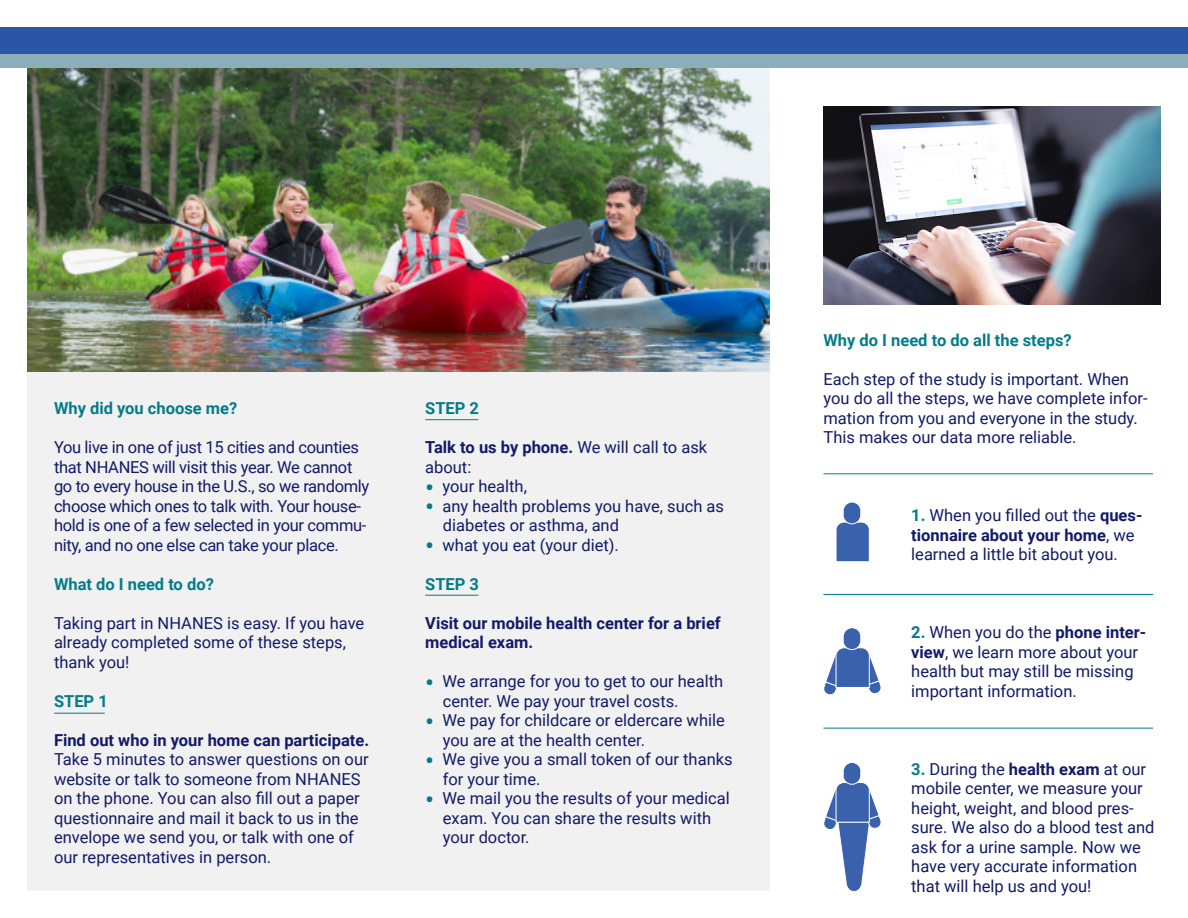
<style>
.page{position:relative;width:1188px;height:918px;background:#fff}
.page>*{position:absolute;margin:0;border:0;box-sizing:border-box;transform-origin:0 0}
.Body_Head{font:16.5px/19.5px "Roboto";color:#131a67}
.Body_Head-2{font:16.5px/19.5px "Roboto";letter-spacing:-.02em;color:#131a67}
.Body_Head-3{font:700 16.5px "Roboto";color:#047b89}
.Body_Head-4{font:700 16.5px/19.5px "Roboto";color:#131a67}
.s1{font-weight:700}
.s2{font-size:27px;color:#047b89}
.s3{font-weight:700;color:#047b89}
</style>
<div class="page">
<img style="left:27px;top:68px;width:743px;height:304px">
<div style="left:0;top:27px;width:1188px;height:27px;background:#2b56a5"></div>
<div style="left:0;top:54px;width:1188px;height:14px;background:#8baeb8"></div>
<div style="left:27px;top:372px;width:743px;height:519px;background:#f1f1f1"></div>
<svg style="left:836px;top:522px;width:34px;height:40px"></svg>
<div style="left:843px;top:502px;width:18px;height:22px;background:#3a61ac;border-radius:9px"></div>
<div style="left:843px;top:502px;width:18px;height:22px;border:1px solid #fff;border-radius:9px"></div>
<svg style="left:823px;top:782px;width:58px;height:110px"></svg>
<div style="left:843px;top:762px;width:18px;height:23px;background:#3a61ac;border-radius:9px"></div>
<div style="left:843px;top:762px;width:18px;height:23px;border:1px solid #fff;border-radius:9px"></div>
<svg style="left:823px;top:647px;width:58px;height:48px"></svg>
<div style="left:843px;top:628px;width:18px;height:22px;background:#3a61ac;border-radius:9px"></div>
<div style="left:843px;top:627px;width:18px;height:23px;border:1px solid #fff;border-radius:9px"></div>
<img style="left:824px;top:106px;width:337px;height:198px">
<hr style="left:425px;top:419px;width:53px;height:1px;background:#047b89">
<hr style="left:425px;top:595px;width:53px;height:1px;background:#047b89">
<hr style="left:54px;top:713px;width:51px;height:1px;background:#047b89">
<hr style="left:824px;top:594px;width:329px;height:1px;background:#047b89">
<hr style="left:824px;top:728px;width:329px;height:1px;background:#047b89">
<hr style="left:824px;top:473px;width:329px;height:1px;background:#047b89">
<p class="Body_Head-3" style="left:54px;top:397px;width:185px">Why did you choose me?</p>
<p class="Body_Head-2" style="left:54px;top:437px;width:317px">You live in one of just 15 cities and counties that NHANES will visit this year. We cannot go to every house in the U.S., so we randomly choose which ones to talk with. Your house&shy;hold is one of a few selected in your commu&shy;nity, and no one else can take your place.</p>
<p class="Body_Head-3" style="left:54px;top:573px;width:161px">What do I need to do?</p>
<p class="Body_Head" style="left:54px;top:613px;width:312px">Taking part in NHANES is easy. If you have already completed some of these steps, thank you!</p>
<p class="Body_Head-3" style="left:54px;top:690px;width:55px">STEP 1</p>
<p class="Body_Head" style="left:54px;top:730px;width:317px"><span class="s1">Find out who in your home can participate.<br></span>Take 5 minutes to answer questions on our website or talk to someone from NHANES on the phone. You can also fill out a paper questionnaire and mail it back to us in the envelope we send you, or talk with one of our representatives in person.</p>
<p class="Body_Head-3" style="left:425px;top:397px;width:55px">STEP 2</p>
<p class="Body_Head" style="left:425px;top:437px;width:284px"><span class="s1">Talk to us by phone.</span> We will call to ask about:</p>
<p class="Body_Head" style="left:425px;top:476px;width:103px"><span class="s2">•</span> your health,</p>
<p class="Body_Head" style="left:443px;top:496px;width:283px;text-indent:-18px"><span class="s2">•</span> any health problems you have, such as diabetes or asthma, and</p>
<p class="Body_Head" style="left:425px;top:535px;width:195px"><span class="s2">•</span> what you eat (your diet).</p>
<p class="Body_Head-3" style="left:425px;top:573px;width:55px">STEP 3</p>
<p class="Body_Head-4" style="left:425px;top:613px;width:297px">Visit our mobile health center for a brief medical exam.</p>
<p class="Body_Head" style="left:443px;top:671px;width:282px;text-indent:-18px"><span class="s2">•</span> We arrange for you to get to our health center. We pay your travel costs.</p>
<p class="Body_Head" style="left:443px;top:710px;width:284px;text-indent:-18px"><span class="s2">•</span> We pay for childcare or eldercare while you are at the health center.</p>
<p class="Body_Head" style="left:443px;top:749px;width:291px;text-indent:-18px"><span class="s2">•</span> We give you a small token of our thanks for your time.</p>
<p class="Body_Head" style="left:443px;top:788px;width:288px;text-indent:-18px"><span class="s2">•</span> We mail you the results of your medical exam. You can share the results with your doctor.</p>
<p class="Body_Head-3" style="left:824px;top:328px;width:250px">Why do I need to do all the steps?</p>
<p class="Body_Head" style="left:824px;top:369px;width:326px">Each step of the study is important. When you do all the steps, we have complete infor&shy;mation from you and everyone in the study.<br>This makes our data more reliable.</p>
<p class="Body_Head" style="left:911px;top:505px;width:233px"><span class="s3">1.</span> When you filled out the <span class="s1">ques&shy;tionnaire about your home</span>, we learned a little bit about you.</p>
<p class="Body_Head" style="left:911px;top:622px;width:237px"><span class="s3">2.</span> When you do the <span class="s1">phone inter&shy;view</span>, we learn more about your health but may still be missing important information.</p>
<p class="Body_Head" style="left:911px;top:759px;width:245px"><span class="s3">3.</span> During the <span class="s1">health exam</span> at our mobile center, we measure your height, weight, and blood pres&shy;sure. We also do a blood test and ask for a urine sample. Now we have very accurate information that will help us and you!</p>
</div>
